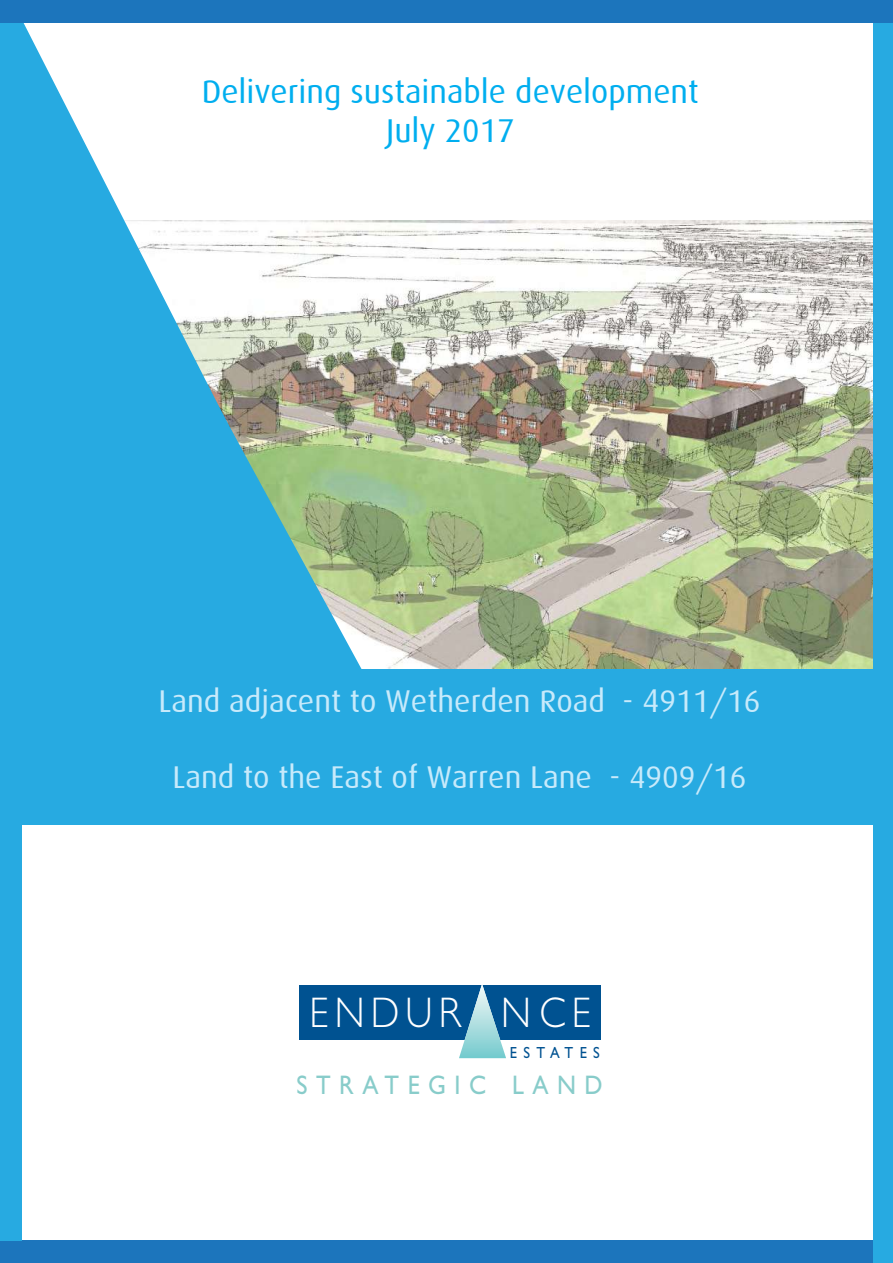
<style>
.page{position:relative;width:893px;height:1263px;background:#fff}
.page>*{position:absolute;margin:0;border:0;box-sizing:border-box;transform-origin:0 0}
.t1{font:300 43.05px "Gill Sans";color:#fff;scale:.9 1}
.t2{font:33px/39.6px "Dax";color:#00aeef;text-align:center}
.t3{font:31.5px "Dax";color:#c7eafb}
.t4{font:26.85px "Gill Sans";color:#88ccca;scale:.9 1}
.t5{font:16.05px "Gill Sans";color:#005291;scale:.9 1}
.s1{font-size:33px}
</style>
<div class="page">
<div style="left:874px;top:12px;width:19px;height:1251px;background:#27aae1"></div>
<div style="left:0;top:1240px;width:893px;height:23px;background:#1c75bc"></div>
<img style="left:364px;top:221px;width:510px;height:448px">
<div style="left:0;top:669px;width:893px;height:155px;background:#27aae1"></div>
<div style="left:299px;top:985px;width:301px;height:54px;background:#005291"></div>
<img style="left:459px;top:985px;width:47px;height:73px">
<svg style="left:21px;top:220px;width:343px;height:449px"></svg>
<div style="left:0;top:23px;width:21px;height:1217px;background:#27aae1"></div>
<svg style="left:21px;top:23px;width:330px;height:643px;fill:#27aae1"></svg>
<div style="left:0;top:0;width:893px;height:23px;background:#1c75bc"></div>
<div style="left:874px;top:135px;width:19px;height:1128px;background:#27aae1"></div>
<p class="t2" style="left:202px;top:72px;width:499px">Delivering sustainable development<br>July 2017</p>
<p class="t3" style="left:159px;top:684px;width:603px">Land adjacent to Wetherden Road - <span class="s1">4</span>911/16</p>
<p class="t3" style="left:172px;top:759px;width:576px">Land to the East of Warren Lane - 4909/16</p>
<h1 class="t1" style="left:310px;top:987px;width:314px">ENDUR NCE</h1>
<p class="t5" style="left:510px;top:1043px;width:102px">ESTATES</p>
<p class="t4" style="left:297px;top:1069px;width:341px">STRATEGIC LAND</p>
</div>
